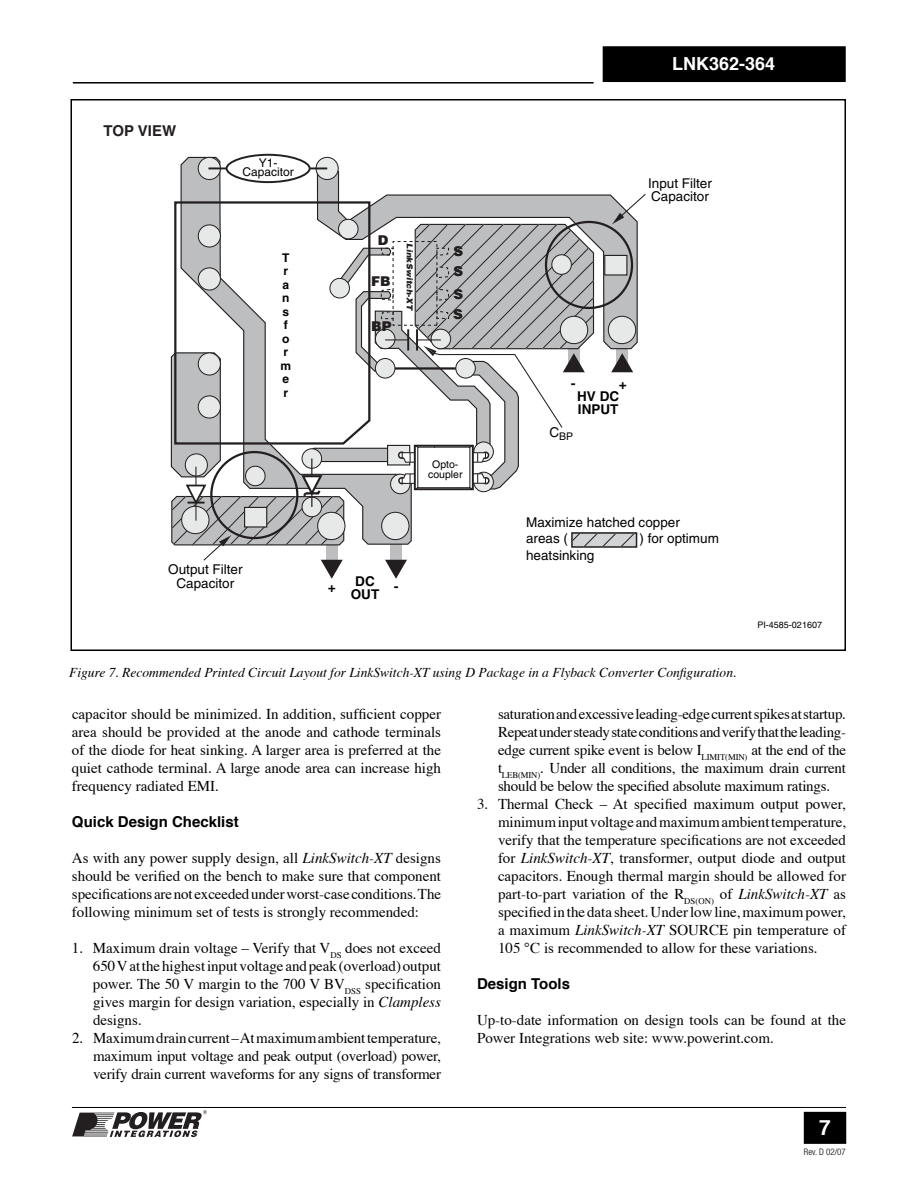
<style>
.page{position:relative;width:918px;height:1188px;background:#fff}
.page>*{position:absolute;margin:0;border:0;box-sizing:border-box;transform-origin:0 0}
.t1{font:700 18px "Helvetica";color:#fff}
.t2{font:15px/18px "Times";color:#000;text-align:justify}
.t3{font:700 15px "Helvetica";color:#000}
.t4{font:700 15px "Helvetica";color:#231f20}
.t5{font:700 15px "Helvetica";color:#fff}
.t6{font:italic 13.5px "Times";color:#000}
.t7{font:13.5px/13.5px "Helvetica";color:#010202}
.t8{font:700 13.5px/13.5px "Helvetica";color:#010202}
.t9{font:900 13.5px/19.2px "Helvetica";color:#221e1f}
.t10{font:12px/9px "Helvetica";color:#010202;text-align:center}
.t11{font:700 12px/13.5px "Helvetica";color:#010202}
.t12{font:10.5px/10.5px "Helvetica";color:#010202;text-align:center}
.t13{font:9px "Helvetica";color:#010202}
.t14{font:300 condensed 9px "Helvetica Neue";color:#000}
.t15{font:italic 900 8.25px "Helvetica";color:#231f20}
.s1{font-style:italic}
.s2{font-size:21px}
</style>
<div class="page">
<div style="left:603px;top:47px;width:242px;height:34px;background:#000"></div>
<div style="left:603px;top:46px;width:243px;height:36px;border:2px solid #000"></div>
<div style="left:805px;top:1113px;width:41px;height:30px;background:#000"></div>
<div style="left:804px;top:1112px;width:42px;height:32px;border:2px solid #000"></div>
<hr style="left:72px;top:1107px;width:774px;height:1px;background:#000">
<svg style="left:72px;top:1110px;width:135px;height:27px"></svg>
<hr style="left:73px;top:82px;width:521px;height:2px;background:#000">
<svg style="left:180px;top:156px;width:160px;height:37px"></svg>
<div style="left:198px;top:157px;width:22px;height:23px;background:#e7e8e8;border-radius:50%"></div>
<div style="left:198px;top:157px;width:23px;height:23px;border:1px solid #231f20;border-radius:50%"></div>
<div style="left:316px;top:157px;width:22px;height:23px;background:#e7e8e8;border-radius:50%"></div>
<div style="left:316px;top:157px;width:23px;height:23px;border:1px solid #231f20;border-radius:50%"></div>
<div style="left:227px;top:155px;width:83px;height:27px;background:#fff;border-radius:50%"></div>
<div style="left:226px;top:154px;width:85px;height:29px;border:2px solid #231f20;border-radius:50%"></div>
<svg style="left:310px;top:167px;width:17px;height:2px"></svg>
<svg style="left:208px;top:167px;width:19px;height:2px"></svg>
<svg style="left:170px;top:193px;width:476px;height:386px"></svg>
<p class="t4" style="left:103px;top:125px;width:74px">TOP VIEW</p>
<p class="t10" style="left:242px;top:159px;width:53px">Y1-<br>Capacitor</p>
<p class="t11" style="left:280px;top:252px;width:12px">T r a n s f o r m e r</p>
<p class="t7" style="left:168px;top:564px;width:76px;text-align:center">Output Filter<br>Capacitor</p>
<p class="t9" style="left:378px;top:232px;width:12px">D</p>
<p class="t9" style="left:371px;top:273px;width:21px">FB</p>
<p class="t9" style="left:371px;top:318px;width:22px">BP</p>
<p class="t15" style="left:413px;top:243px;width:68px;rotate:90deg">LinkSwitch-XT</p>
<p class="t9" style="left:453px;top:243px;width:11px">S<br>S</p>
<p class="t9" style="left:453px;top:285px;width:12px;line-height:20.2px">S<br>S</p>
<p class="t8" style="left:351px;top:575px;width:30px;text-align:center">DC<br>OUT</p>
<p class="t12" style="left:428px;top:460px;width:36px">Opto&shy;coupler</p>
<p class="t1" style="left:672px;top:56px;width:105px">LNK362-364</p>
<p class="t7" style="left:648px;top:178px;width:65px">Input Filter<br>Capacitor</p>
<p class="t8" style="left:577px;top:391px;width:43px">HV DC<br>INPUT</p>
<p class="t12" style="left:549px;top:433px;width:25px"><sup>C</sup>BP</p>
<p class="t7" style="left:526px;top:516px;width:155px;line-height:16.2px">Maximize hatched copper areas (</p>
<p class="t7" style="left:639px;top:533px;width:81px">) for optimum</p>
<p class="t7" style="left:526px;top:549px;width:70px">heatsinking</p>
<p class="t13" style="left:757px;top:622px;width:66px">PI-4585-021607</p>
<p class="t6" style="left:69px;top:667px;width:669px">Figure 7. Recommended Printed Circuit Layout for LinkSwitch-XT using D Package in a Flyback Converter Configuration.</p>
<p class="t2" style="left:72px;top:706px;width:371px">capacitor should be minimized. In addition, sufficient copper area should be provided at the anode and cathode terminals of the diode for heat sinking. A larger area is preferred at the quiet cathode terminal. A large anode area can increase high frequency radiated EMI.</p>
<p class="t3" style="left:72px;top:816px;width:168px">Quick Design Checklist</p>
<p class="t2" style="left:72px;top:850px;width:371px">As with any power supply design, all <span class="s1">LinkSwitch-XT</span> designs should be verified on the bench to make sure that component specifications are not exceeded under worst-case conditions. The following minimum set of tests is strongly recommended:</p>
<p class="t2" style="left:93px;top:940px;width:350px;text-indent:-21px">1. Maximum drain voltage – Verify that V<sub>DS</sub> does not exceed 650 V at the highest input voltage and peak (overload) output power. The 50 V margin to the 700 V BV<sub>DSS</sub> specification gives margin for design variation, especially in <span class="s1">Clampless </span>designs.</p>
<p class="t2" style="left:93px;top:1030px;width:350px;text-indent:-21px">2. Maximum drain current – At maximum ambient temperature, maximum input voltage and peak output (overload) power, verify drain current waveforms for any signs of transformer</p>
<p class="t2" style="left:498px;top:706px;width:350px">saturation and excessive leading-edge current spikes at startup.<br>Repeat under steady state conditions and verify that the leading&shy;edge current spike event is below I<sub>LIMIT(MIN)</sub> at the end of the t<sub>LEB(MIN)</sub>. Under all conditions, the maximum drain current should be below the specified absolute maximum ratings.</p>
<p class="t2" style="left:498px;top:796px;width:350px;text-indent:-21px">3. Thermal Check – At specified maximum output power, minimum input voltage and maximum ambient temperature, verify that the temperature specifications are not exceeded for <span class="s1">LinkSwitch-XT</span>, transformer, output diode and output capacitors. Enough thermal margin should be allowed for part-to-part variation of the R<sub>DS(ON)</sub> of <span class="s1">LinkSwitch-XT</span> as specified in the data sheet. Under low line, maximum power, a maximum <span class="s1">LinkSwitch-XT</span> SOURCE pin temperature of 105 °C is recommended to allow for these variations.</p>
<p class="t3" style="left:477px;top:978px;width:95px">Design Tools</p>
<p class="t2" style="left:477px;top:1012px;width:371px">Up-to-date information on design tools can be found at the<br>Power Integrations web site: www.powerint.com.</p>
<p class="t5" style="left:813px;top:1117px;width:23px">2-7<span class="s2">7</span></p>
<p class="t14" style="left:804px;top:1148px;width:43px">Rev. D 02/07</p>
</div>
